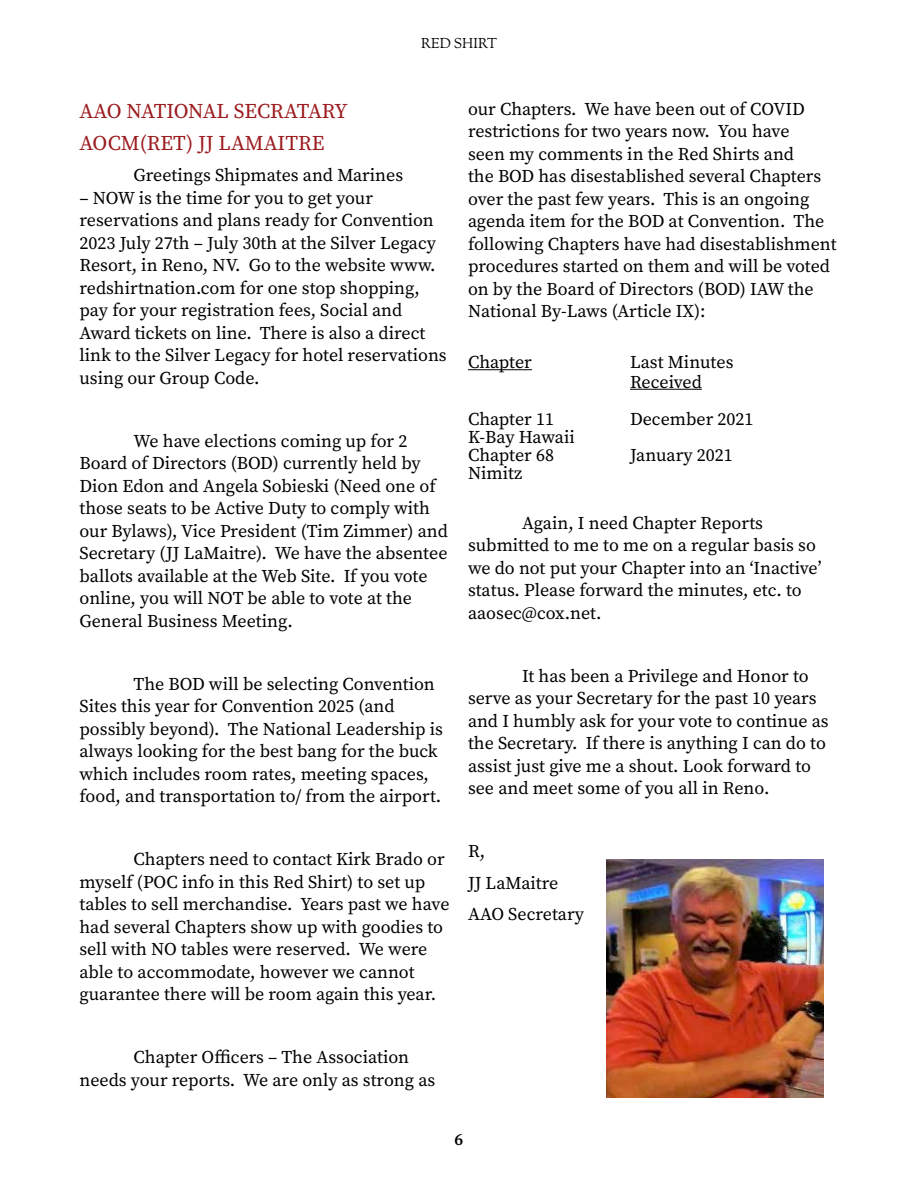
<style>
.page{position:relative;width:918px;height:1188px;background:#fff}
.page>*{position:absolute;margin:0;border:0;box-sizing:border-box;transform-origin:0 0}
.t1{font:21px/31.5px "Source Serif Pro";letter-spacing:-.005em;color:#9c1c1f}
.t2{font:18px/22.5px "Source Serif Pro";color:#000}
.t3{font:600 16.95px "Source Serif Pro";color:#000}
.t4{font:14.1px "OFL Goudy St M";color:#000}
</style>
<div class="page">
<img style="left:606px;top:860px;width:217px;height:238px">
<hr style="left:468px;top:369px;width:64px;height:1px;background:#000">
<hr style="left:630px;top:389px;width:72px;height:1px;background:#000">
<p class="t4" style="left:421px;top:34px;width:77px">RED SHIRT</p>
<p class="t1" style="left:80px;top:95px;width:270px">AAO NATIONAL SECRATARY<br>AOCM(RET) JJ LAMAITRE</p>
<p class="t2" style="left:134px;top:164px;width:271px">Greetings Shipmates and Marines</p>
<p class="t2" style="left:80px;top:186px;width:369px">– NOW is the time for you to get your reservations and plans ready for Convention 2023 July 27th – July 30th at the Silver Legacy Resort, in Reno, NV. Go to the website www. redshirtnation.com for one stop shopping, pay for your registration fees, Social and Award tickets on line. There is also a direct link to the Silver Legacy for hotel reservations using our Group Code.</p>
<p class="t2" style="left:80px;top:429px;width:370px;text-indent:54px">We have elections coming up for 2<br>Board of Directors (BOD) currently held by Dion Edon and Angela Sobieski (Need one of those seats to be Active Duty to comply with our Bylaws), Vice President (Tim Zimmer) and Secretary (JJ LaMaitre). We have the absentee ballots available at the Web Site. If you vote online, you will NOT be able to vote at the General Business Meeting.</p>
<p class="t2" style="left:80px;top:672px;width:365px;text-indent:54px">The BOD will be selecting Convention Sites this year for Convention 2025 (and possibly beyond). The National Leadership is always looking for the best bang for the buck which includes room rates, meeting spaces, food, and transportation to/ from the airport.</p>
<p class="t2" style="left:80px;top:848px;width:372px;text-indent:54px">Chapters need to contact Kirk Brado or myself (POC info in this Red Shirt) to set up tables to sell merchandise. Years past we have had several Chapters show up with goodies to sell with NO tables were reserved. We were able to accommodate, however we cannot guarantee there will be room again this year.</p>
<p class="t2" style="left:80px;top:1046px;width:357px;text-indent:54px">Chapter Officers – The Association needs your reports. We are only as strong as</p>
<p class="t2" style="left:468px;top:98px;width:370px">our Chapters. We have been out of COVID restrictions for two years now. You have<br>seen my comments in the Red Shirts and<br>the BOD has disestablished several Chapters over the past few years. This is an ongoing agenda item for the BOD at Convention. The following Chapters have had disestablishment procedures started on them and will be voted on by the Board of Directors (BOD) IAW the National By-Laws (Article IX):</p>
<p class="t2" style="left:468px;top:351px;width:65px">Chapter</p>
<p class="t2" style="left:630px;top:353px;width:105px;line-height:19.5px">Last Minutes<br>Received</p>
<p class="t2" style="left:468px;top:408px;width:88px">Chapter 11</p>
<p class="t2" style="left:630px;top:408px;width:125px">December 2021</p>
<p class="t2" style="left:468px;top:428px;width:108px;line-height:18px">K-Bay Hawaii<br>Chapter 68</p>
<p class="t2" style="left:630px;top:444px;width:104px">January 2021</p>
<p class="t2" style="left:468px;top:462px;width:56px">Nimitz</p>
<p class="t2" style="left:468px;top:512px;width:355px;text-indent:54px">Again, I need Chapter Reports submitted to me to me on a regular basis so we do not put your Chapter into an ‘Inactive’ status. Please forward the minutes, etc. to aaosec@cox.net.</p>
<p class="t2" style="left:468px;top:665px;width:362px;text-indent:54px">It has been a Privilege and Honor to serve as your Secretary for the past 10 years and I humbly ask for your vote to continue as the Secretary. If there is anything I can do to assist just give me a shout. Look forward to see and meet some of you all in Reno.</p>
<p class="t2" style="left:468px;top:836px;width:118px;line-height:31.5px">R,<br>JJ LaMaitre<br>AAO Secretary</p>
<p class="t3" style="left:455px;top:1128px;width:10px">6</p>
</div>
